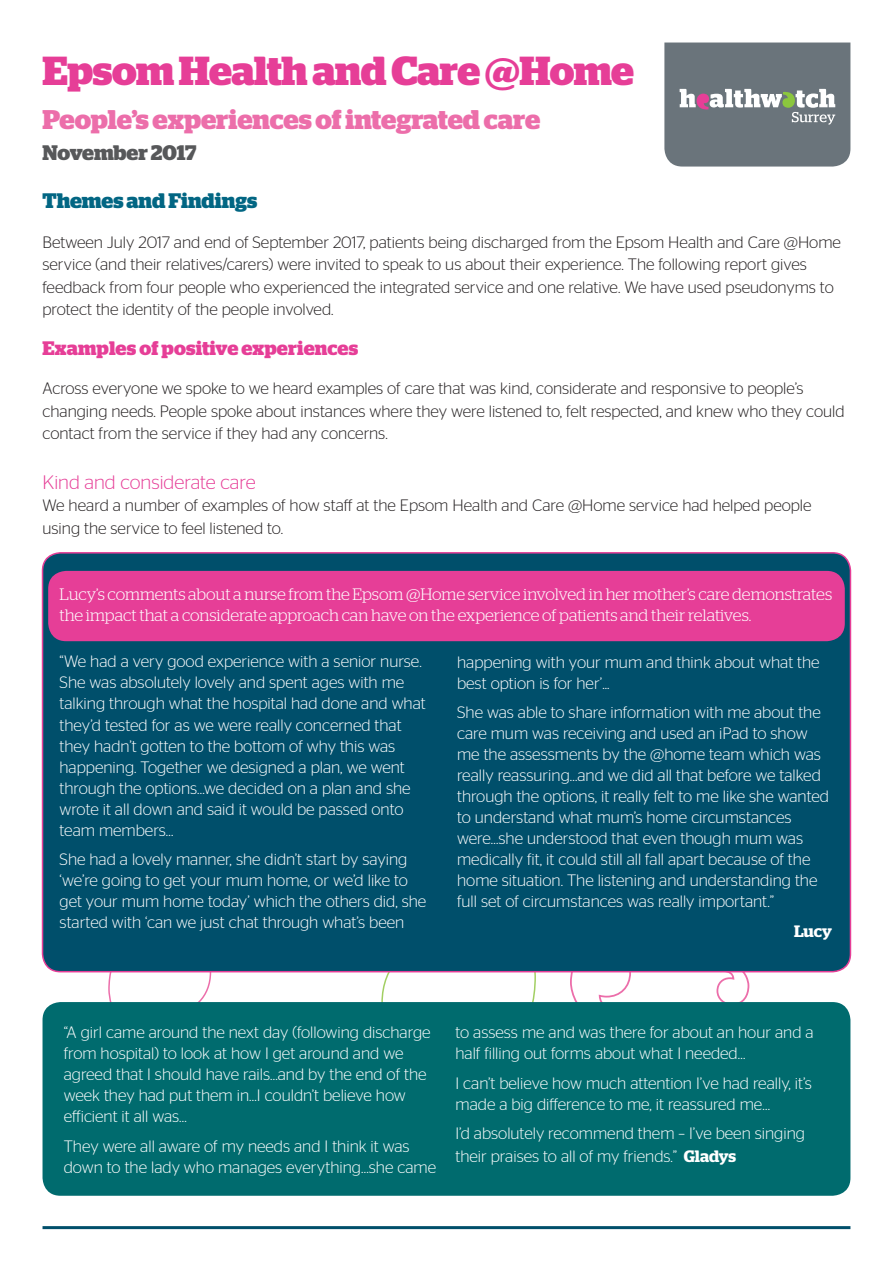
<style>
.page{position:relative;width:893px;height:1263px;background:#fff}
.page>*{position:absolute;margin:0;border:0;box-sizing:border-box;transform-origin:0 0}
.t1{font:700 40.5px "Stag";letter-spacing:-.015em;color:#e63e97}
.t2{font:700 27px "Stag";letter-spacing:-.005em;color:#ec6eaa}
.t3{font:700 21px "Stag";color:#026683}
.t4{font:700 21px "Stag";color:#57585a}
.t5{font:700 19.5px "Stag";letter-spacing:.01em;color:#e63e97}
.t6{font:300 19.5px "Stag Sans";color:#e63e97}
.t7{font:300 16.5px/21px "Stag Sans";color:#fff}
.t8{font:300 16.5px/22.5px "Stag Sans";color:#231f20}
.t9{font:300 16.5px/21px "Stag";letter-spacing:-.005em;color:#fff}
.t10{font:600 16.5px "Stag";color:#fff}
.s1{font-family:"Stag";font-weight:600}
</style>
<div class="page">
<svg style="left:569px;top:972px;width:63px;height:30px"></svg>
<svg style="left:107px;top:972px;width:105px;height:30px"></svg>
<svg style="left:716px;top:972px;width:34px;height:30px"></svg>
<svg style="left:381px;top:972px;width:156px;height:30px"></svg>
<svg style="left:664px;top:43px;width:186px;height:124px;background:#767f85"></svg>
<hr style="left:43px;top:1226px;width:807px;height:3px;background:#004f6b">
<div style="left:43px;top:1002px;width:807px;height:194px;background:#006b6e;border-radius:18px"></div>
<div style="left:43px;top:553px;width:807px;height:419px;background:#004f6b;border-radius:18px"></div>
<div style="left:42px;top:552px;width:809px;height:420px;border:2px solid #e63e97;border-radius:18px"></div>
<div style="left:48px;top:571px;width:797px;height:70px;background:#e63e97;border-radius:18px"></div>
<h1 class="t1" style="left:43px;top:56px;width:593px">Epsom Health and Care @Home</h1>
<h2 class="t2" style="left:43px;top:110px;width:499px">People’s experiences of integrated care</h2>
<p class="t4" style="left:43px;top:145px;width:156px">November 2017</p>
<p class="t3" style="left:43px;top:193px;width:216px">Themes and Findings</p>
<p class="t8" style="left:43px;top:230px;width:800px">Between July 2017 and end of September 2017, patients being discharged from the Epsom Health and Care @Home service (and their relatives/carers) were invited to speak to us about their experience. The following report gives feedback from four people who experienced the integrated service and one relative. We have used pseudonyms to protect the identity of the people involved.</p>
<p class="t5" style="left:43px;top:341px;width:317px">Examples of positive experiences</p>
<p class="t8" style="left:43px;top:377px;width:804px">Across everyone we spoke to we heard examples of care that was kind, considerate and responsive to people’s changing needs. People spoke about instances where they were listened to, felt respected, and knew who they could contact from the service if they had any concerns.</p>
<p class="t6" style="left:43px;top:471px;width:215px">Kind and considerate care</p>
<p class="t8" style="left:43px;top:494px;width:771px">We heard a number of examples of how staff at the Epsom Health and Care @Home service had helped people using the service to feel listened to.</p>
<p class="t9" style="left:60px;top:583px;width:774px">Lucy’s comments about a nurse from the Epsom @Home service involved in her mother’s care demonstrates the impact that a considerate approach can have on the experience of patients and their relatives.</p>
<p class="t7" style="left:60px;top:651px;width:368px">“We had a very good experience with a senior nurse.<br>She was absolutely lovely and spent ages with me talking through what the hospital had done and what they’d tested for as we were really concerned that they hadn’t gotten to the bottom of why this was happening. Together we designed a plan, we went through the options…we decided on a plan and she wrote it all down and said it would be passed onto team members…</p>
<p class="t7" style="left:60px;top:848px;width:368px">She had a lovely manner, she didn’t start by saying ‘we’re going to get your mum home, or we’d like to get your mum home today’ which the others did, she started with ‘can we just chat through what’s been</p>
<p class="t7" style="left:457px;top:651px;width:364px">happening with your mum and think about what the best option is for her’...</p>
<p class="t7" style="left:457px;top:701px;width:373px">She was able to share information with me about the care mum was receiving and used an iPad to show me the assessments by the @home team which was really reassuring…and we did all that before we talked through the options, it really felt to me like she wanted to understand what mum’s home circumstances were…she understood that even though mum was medically fit, it could still all fall apart because of the home situation. The listening and understanding the full set of circumstances was really important.”</p>
<p class="t10" style="left:794px;top:921px;width:40px">Lucy</p>
<p class="t7" style="left:64px;top:1021px;width:368px">“A girl came around the next day (following discharge from hospital) to look at how I get around and we agreed that I should have rails…and by the end of the week they had put them in…I couldn’t believe how efficient it all was…</p>
<p class="t7" style="left:64px;top:1135px;width:374px">They were all aware of my needs and I think it was down to the lady who manages everything…she came</p>
<p class="t7" style="left:455px;top:1021px;width:360px">to assess me and was there for about an hour and a half filling out forms about what I needed…</p>
<p class="t7" style="left:455px;top:1072px;width:358px">I can’t believe how much attention I’ve had really, it’s made a big difference to me, it reassured me…</p>
<p class="t7" style="left:455px;top:1122px;width:351px;line-height:22.5px">I’d absolutely recommend them – I’ve been singing their praises to all of my friends.” <span class="s1">Gladys</span></p>
</div>
